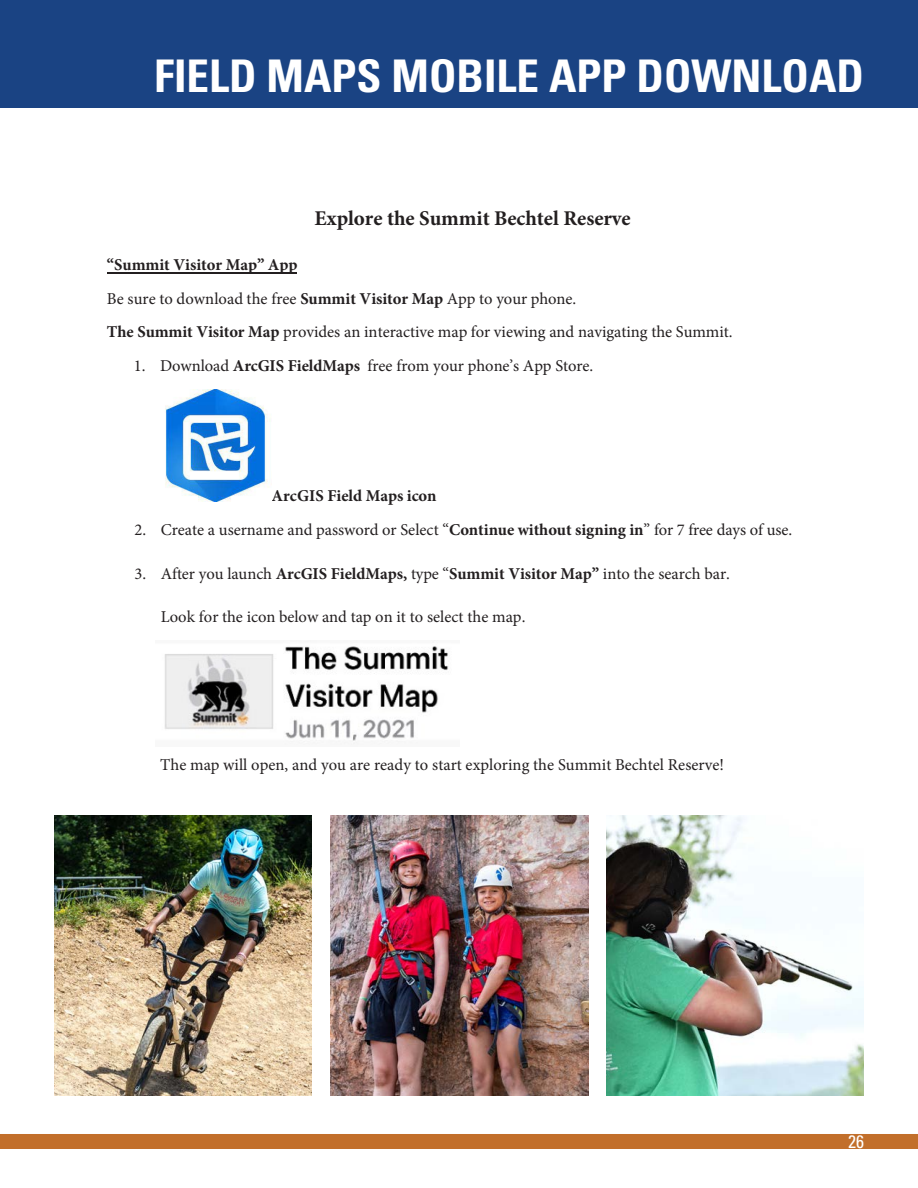
<style>
.page{position:relative;width:918px;height:1188px;background:#fff}
.page>*{position:absolute;margin:0;border:0;box-sizing:border-box;transform-origin:0 0}
.t1{font:45px "Univers LT 67 Bd Cn";color:#fff}
.t2{font:700 21px "Minion Pro";color:#231f20}
.t3{font:18px "Univers LT 57 Cn";color:#fff}
.t4{font:16.5px/33.8px "Minion Pro";color:#231f20}
.t5{font:700 16.5px "Minion Pro";letter-spacing:-.005em;color:#231f20}
.s1{font-weight:700}
</style>
<div class="page">
<div style="left:0;top:1134px;width:918px;height:15px;background:#c26f2b"></div>
<div style="left:0;top:0;width:918px;height:108px;background:#1a4383"></div>
<img style="left:165px;top:389px;width:105px;height:113px">
<img style="left:165px;top:640px;width:284px;height:104px">
<hr style="left:107px;top:273px;width:190px;height:1px;background:#231f20">
<img style="left:606px;top:816px;width:258px;height:279px">
<img style="left:330px;top:816px;width:258px;height:279px">
<img style="left:54px;top:816px;width:258px;height:279px">
<h1 class="t1" style="left:154px;top:48px;width:711px">FIELD MAPS MOBILE APP DOWNLOAD</h1>
<p class="t2" style="left:314px;top:203px;width:318px">Explore the Summit Bechtel Reserve</p>
<p class="t4" style="left:107px;top:248px;width:627px"><span class="s1">“Summit Visitor Map” App<br></span>Be sure to download the free <span class="s1">Summit Visitor Map</span> App to your phone.<br><span class="s1">The Summit Visitor Map</span> provides an interactive map for viewing and navigating the Summit.</p>
<p class="t4" style="left:134px;top:349px;width:461px">1. Download <span class="s1">ArcGIS FieldMaps</span> free from your phone’s App Store.</p>
<p class="t5" style="left:271px;top:484px;width:167px">ArcGIS Field Maps icon</p>
<p class="t4" style="left:135px;top:513px;width:659px">2. Create a username and password or Select “<span class="s1">Continue without signing in</span>” for 7 free days of use.</p>
<p class="t4" style="left:135px;top:557px;width:597px">3. After you launch <span class="s1">ArcGIS FieldMaps,</span> type “<span class="s1">Summit Visitor Map”</span> into the search bar.</p>
<p class="t4" style="left:161px;top:600px;width:366px">Look for the icon below and tap on it to select the map.</p>
<p class="t4" style="left:160px;top:748px;width:565px">The map will open, and you are ready to start exploring the Summit Bechtel Reserve!</p>
<p class="t3" style="left:848px;top:1131px;width:17px">26</p>
</div>
